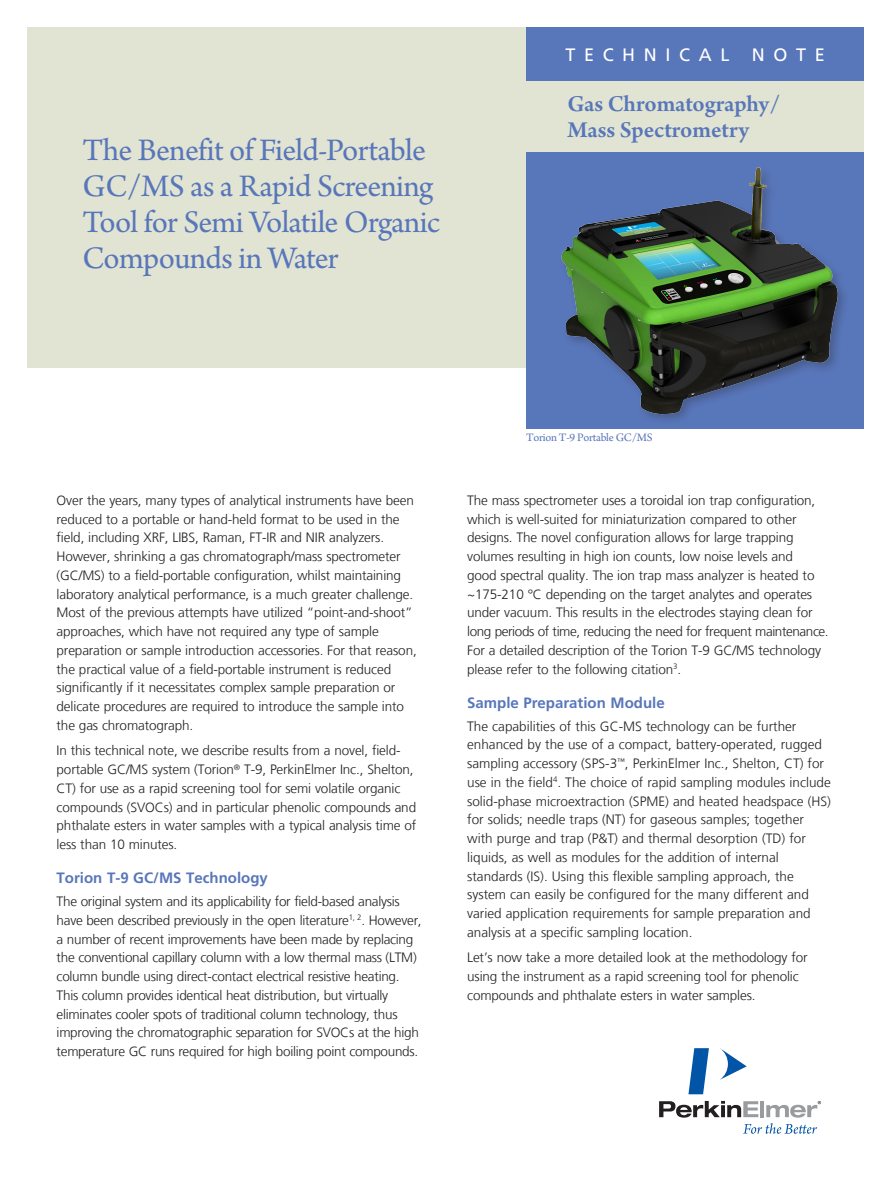
<style>
.page{position:relative;width:891px;height:1188px;background:#fff}
.page>*{position:absolute;margin:0;border:0;box-sizing:border-box;transform-origin:0 0}
.Intro_Head{font:33px/36px "Arno Pro";letter-spacing:-.02em;color:#5876ba}
.Product_header{font:600 24px/25.5px "Arno Pro";letter-spacing:-.005em;color:#5876ba}
.t1{font:18px "Frutiger LT Com";letter-spacing:.48em;color:#fff}
.Paragraph_Head{font:700 15px "Frutiger LT Com";color:#5876ba}
.Paragraph_Head-2{font:300 13.5px/18.8px "Frutiger LT Com";letter-spacing:-.01em;color:#231f20}
.Photo_Captions_black{font:12px "Arno Pro";letter-spacing:-.02em;color:#5876ba}
</style>
<div class="page">
<div style="left:27px;top:27px;width:837px;height:340px;background:#e1e4d2"></div>
<div style="left:526px;top:27px;width:338px;height:54px;background:#5876ba"></div>
<div style="left:527px;top:152px;width:337px;height:277px;background:#5876ba"></div>
<svg style="left:720px;top:1048px;width:27px;height:32px"></svg>
<svg style="left:688px;top:1048px;width:21px;height:46px"></svg>
<svg style="left:659px;top:1101px;width:162px;height:33px"></svg>
<img style="left:561px;top:167px;width:283px;height:253px">
<p class="Intro_Head" style="left:83px;top:134px;width:359px">The Benefit of Field-Portable<br>GC/MS as a Rapid Screening<br>Tool for Semi Volatile Organic<br>Compounds in Water</p>
<p class="t1" style="left:565px;top:44px;width:261px">TECHNICAL NOTE</p>
<p class="Product_header" style="left:567px;top:92px;width:214px">Gas Chromatography/<br>Mass Spectrometry</p>
<p class="Paragraph_Head-2" style="left:57px;top:491px;width:362px">Over the years, many types of analytical instruments have been reduced to a portable or hand-held format to be used in the field, including XRF, LIBS, Raman, FT-IR and NIR analyzers.<br>However, shrinking a gas chromatograph/mass spectrometer (GC/MS) to a field-portable configuration, whilst maintaining laboratory analytical performance, is a much greater challenge.<br>Most of the previous attempts have utilized “point-and-shoot” approaches, which have not required any type of sample preparation or sample introduction accessories. For that reason, the practical value of a field-portable instrument is reduced significantly if it necessitates complex sample preparation or delicate procedures are required to introduce the sample into the gas chromatograph.</p>
<p class="Paragraph_Head-2" style="left:57px;top:741px;width:361px">In this technical note, we describe results from a novel, field&shy;portable GC/MS system (Torion<sup>®</sup> T-9, PerkinElmer Inc., Shelton, CT) for use as a rapid screening tool for semi volatile organic compounds (SVOCs) and in particular phenolic compounds and phthalate esters in water samples with a typical analysis time of less than 10 minutes.</p>
<p class="Paragraph_Head" style="left:57px;top:869px;width:213px">Torion T-9 GC/MS Technology</p>
<p class="Paragraph_Head-2" style="left:57px;top:892px;width:367px">The original system and its applicability for field-based analysis have been described previously in the open literature<sup>1,</sup> <sup>2</sup>. However, a number of recent improvements have been made by replacing the conventional capillary column with a low thermal mass (LTM) column bundle using direct-contact electrical resistive heating.<br>This column provides identical heat distribution, but virtually eliminates cooler spots of traditional column technology, thus improving the chromatographic separation for SVOCs at the high temperature GC runs required for high boiling point compounds.</p>
<p class="Photo_Captions_black" style="left:526px;top:431px;width:128px">Torion T-9 Portable GC/MS</p>
<p class="Paragraph_Head-2" style="left:467px;top:491px;width:363px">The mass spectrometer uses a toroidal ion trap configuration, which is well-suited for miniaturization compared to other designs. The novel configuration allows for large trapping volumes resulting in high ion counts, low noise levels and<br>good spectral quality. The ion trap mass analyzer is heated to ~175-210 °C depending on the target analytes and operates under vacuum. This results in the electrodes staying clean for long periods of time, reducing the need for frequent maintenance.<br>For a detailed description of the Torion T-9 GC/MS technology please refer to the following citation<sup>3</sup>.</p>
<p class="Paragraph_Head" style="left:467px;top:694px;width:199px">Sample Preparation Module</p>
<p class="Paragraph_Head-2" style="left:467px;top:717px;width:365px">The capabilities of this GC-MS technology can be further enhanced by the use of a compact, battery-operated, rugged sampling accessory (SPS-3<sup>™</sup>, PerkinElmer Inc., Shelton, CT) for use in the field<sup>4</sup>. The choice of rapid sampling modules include solid-phase microextraction (SPME) and heated headspace (HS) for solids; needle traps (NT) for gaseous samples; together with purge and trap (P&amp;T) and thermal desorption (TD) for liquids, as well as modules for the addition of internal standards (IS). Using this flexible sampling approach, the system can easily be configured for the many different and varied application requirements for sample preparation and analysis at a specific sampling location.</p>
<p class="Paragraph_Head-2" style="left:467px;top:948px;width:342px">Let’s now take a more detailed look at the methodology for using the instrument as a rapid screening tool for phenolic compounds and phthalate esters in water samples.</p>
</div>
